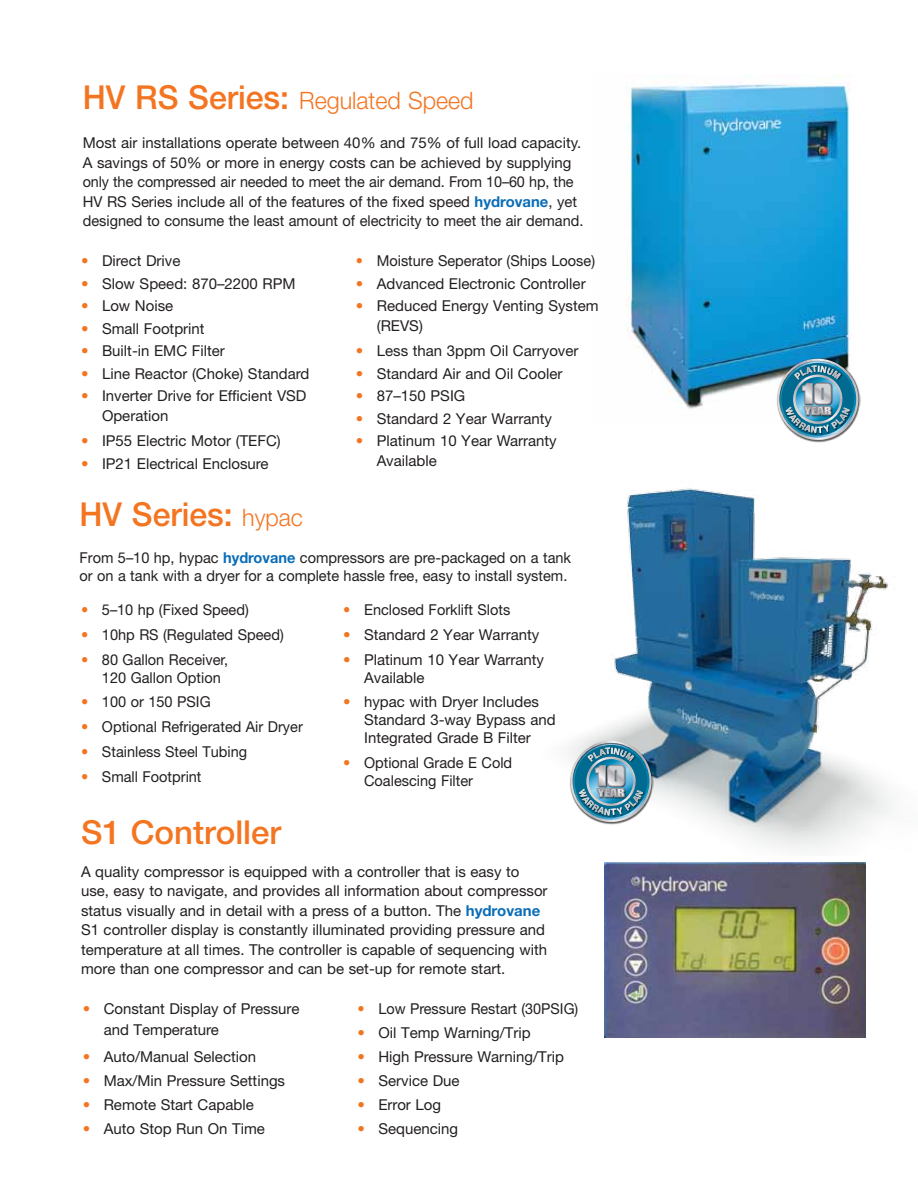
<style>
.page{position:relative;width:918px;height:1188px;background:#fff}
.page>*{position:absolute;margin:0;border:0;box-sizing:border-box;transform-origin:0 0}
.t1{font:500 33px "Helvetica Neue";color:#f47521}
.t2{font:300 24px "Helvetica Neue";color:#f47521}
.t3{font:15px/19.5px "Helvetica Neue";color:#231f20}
.t4{font:15px "Helvetica Neue";color:#231f20;scale:.96 1}
.s1{font-weight:500;font-size:33px}
.s2{font-weight:700;color:#0b6db7}
.s3{color:#f47521}
.s4{font-weight:300;font-size:24px}
</style>
<div class="page">
<img style="left:579px;top:488px;width:316px;height:361px">
<img style="left:626px;top:77px;width:224px;height:332px">
<img style="left:605px;top:863px;width:261px;height:175px">
<img style="left:776px;top:358px;width:84px;height:84px">
<img style="left:569px;top:740px;width:85px;height:84px">
<img style="left:777px;top:359px;width:81px;height:81px">
<img style="left:570px;top:741px;width:82px;height:81px">
<h2 class="t2" style="left:83px;top:86px;width:392px"><span class="s1">HV RS Series:</span> Regulated Speed</h2>
<p class="t3" style="left:83px;top:133px;width:502px">Most air installations operate between 40% and 75% of full load capacity.<br>A savings of 50% or more in energy costs can be achieved by supplying only the compressed air needed to meet the air demand. From 10–60 hp, the HV RS Series include all of the features of the fixed speed <span class="s2">hydrovane</span>, yet designed to consume the least amount of electricity to meet the air demand.</p>
<p class="t3" style="left:81px;top:251px;width:101px"><span class="s3">•</span> Direct Drive</p>
<p class="t3" style="left:81px;top:274px;width:216px"><span class="s3">•</span> Slow Speed: 870–2200 RPM</p>
<p class="t3" style="left:81px;top:296px;width:94px"><span class="s3">•</span> Low Noise</p>
<p class="t3" style="left:81px;top:319px;width:125px"><span class="s3">•</span> Small Footprint</p>
<p class="t3" style="left:81px;top:341px;width:145px"><span class="s3">•</span> Built-in EMC Filter</p>
<p class="t3" style="left:81px;top:364px;width:230px"><span class="s3">•</span> Line Reactor (Choke) Standard</p>
<p class="t3" style="left:102px;top:386px;width:206px;text-indent:-21px"><span class="s3">•</span> Inverter Drive for Efficient VSD<br>Operation</p>
<p class="t3" style="left:81px;top:431px;width:201px"><span class="s3">•</span> IP55 Electric Motor (TEFC)</p>
<p class="t3" style="left:81px;top:454px;width:189px"><span class="s3">•</span> IP21 Electrical Enclosure</p>
<p class="t3" style="left:356px;top:251px;width:241px"><span class="s3">•</span> Moisture Seperator (Ships Loose)</p>
<p class="t3" style="left:356px;top:274px;width:231px"><span class="s3">•</span> Advanced Electronic Controller</p>
<p class="t3" style="left:377px;top:296px;width:223px;text-indent:-21px"><span class="s3">•</span> Reduced Energy Venting System (REVS)</p>
<p class="t3" style="left:356px;top:341px;width:224px"><span class="s3">•</span> Less than 3ppm Oil Carryover</p>
<p class="t3" style="left:356px;top:364px;width:208px"><span class="s3">•</span> Standard Air and Oil Cooler</p>
<p class="t3" style="left:356px;top:386px;width:111px"><span class="s3">•</span> 87–150 PSIG</p>
<p class="t3" style="left:356px;top:409px;width:198px"><span class="s3">•</span> Standard 2 Year Warranty</p>
<p class="t3" style="left:377px;top:431px;width:181px;text-indent:-21px"><span class="s3">•</span> Platinum 10 Year Warranty<br>Available</p>
<h1 class="t1" style="left:80px;top:494px;width:225px">HV Series: <span class="s4">hypac</span></h1>
<p class="t3" style="left:80px;top:548px;width:493px;line-height:18px">From 5–10 hp, hypac <span class="s2">hydrovane</span> compressors are pre-packaged on a tank or on a tank with a dryer for a complete hassle free, easy to install system.</p>
<p class="t3" style="left:81px;top:600px;width:169px"><span class="s3">•</span> 5–10 hp (Fixed Speed)</p>
<p class="t3" style="left:81px;top:625px;width:204px"><span class="s3">•</span> 10hp RS (Regulated Speed)</p>
<p class="t3" style="left:102px;top:650px;width:128px;line-height:18px;text-indent:-21px"><span class="s3">•</span> 80 Gallon Receiver,<br>120 Gallon Option</p>
<p class="t3" style="left:81px;top:692px;width:131px"><span class="s3">•</span> 100 or 150 PSIG</p>
<p class="t3" style="left:81px;top:717px;width:223px"><span class="s3">•</span> Optional Refrigerated Air Dryer</p>
<p class="t3" style="left:81px;top:742px;width:168px"><span class="s3">•</span> Stainless Steel Tubing</p>
<p class="t3" style="left:81px;top:766px;width:122px"><span class="s3">•</span> Small Footprint</p>
<p class="t3" style="left:343px;top:600px;width:169px"><span class="s3">•</span> Enclosed Forklift Slots</p>
<p class="t3" style="left:343px;top:625px;width:198px"><span class="s3">•</span> Standard 2 Year Warranty</p>
<p class="t3" style="left:364px;top:650px;width:181px;line-height:18px;text-indent:-21px"><span class="s3">•</span> Platinum 10 Year Warranty<br>Available</p>
<p class="t3" style="left:364px;top:693px;width:193px;line-height:18px;text-indent:-21px"><span class="s3">•</span> hypac with Dryer Includes<br>Standard 3-way Bypass and<br>Integrated Grade B Filter</p>
<p class="t3" style="left:364px;top:754px;width:150px;line-height:18px;text-indent:-21px"><span class="s3">•</span> Optional Grade E Cold<br>Coalescing Filter</p>
<h1 class="t1" style="left:81px;top:812px;width:202px">S1 Controller</h1>
<p class="t3" style="left:81px;top:861px;width:468px">A quality compressor is equipped with a controller that is easy to use, easy to navigate, and provides all information about compressor status visually and in detail with a press of a button. The <span class="s2">hydrovane </span>S1 controller display is constantly illuminated providing pressure and temperature at all times. The controller is capable of sequencing with more than one compressor and can be set-up for remote start.</p>
<p class="t3" style="left:104px;top:998px;width:197px;line-height:21px;text-indent:-21px"><span class="s3">•</span> Constant Display of Pressure and Temperature</p>
<p class="t3" style="left:83px;top:1047px;width:175px"><span class="s3">•</span> Auto/Manual Selection</p>
<p class="t3" style="left:83px;top:1071px;width:204px"><span class="s3">•</span> Max/Min Pressure Settings</p>
<p class="t3" style="left:83px;top:1095px;width:173px"><span class="s3">•</span> Remote Start Capable</p>
<p class="t3" style="left:83px;top:1119px;width:184px"><span class="s3">•</span> Auto Stop Run On Time</p>
<p class="t4" style="left:357px;top:1000px;width:232px"><span class="s3">•</span> Low Pressure Restart (30PSIG)</p>
<p class="t3" style="left:357px;top:1023px;width:175px"><span class="s3">•</span> Oil Temp Warning/Trip</p>
<p class="t3" style="left:357px;top:1047px;width:208px"><span class="s3">•</span> High Pressure Warning/Trip</p>
<p class="t3" style="left:357px;top:1071px;width:104px"><span class="s3">•</span> Service Due</p>
<p class="t3" style="left:357px;top:1095px;width:85px"><span class="s3">•</span> Error Log</p>
<p class="t3" style="left:357px;top:1119px;width:102px"><span class="s3">•</span> Sequencing</p>
</div>
